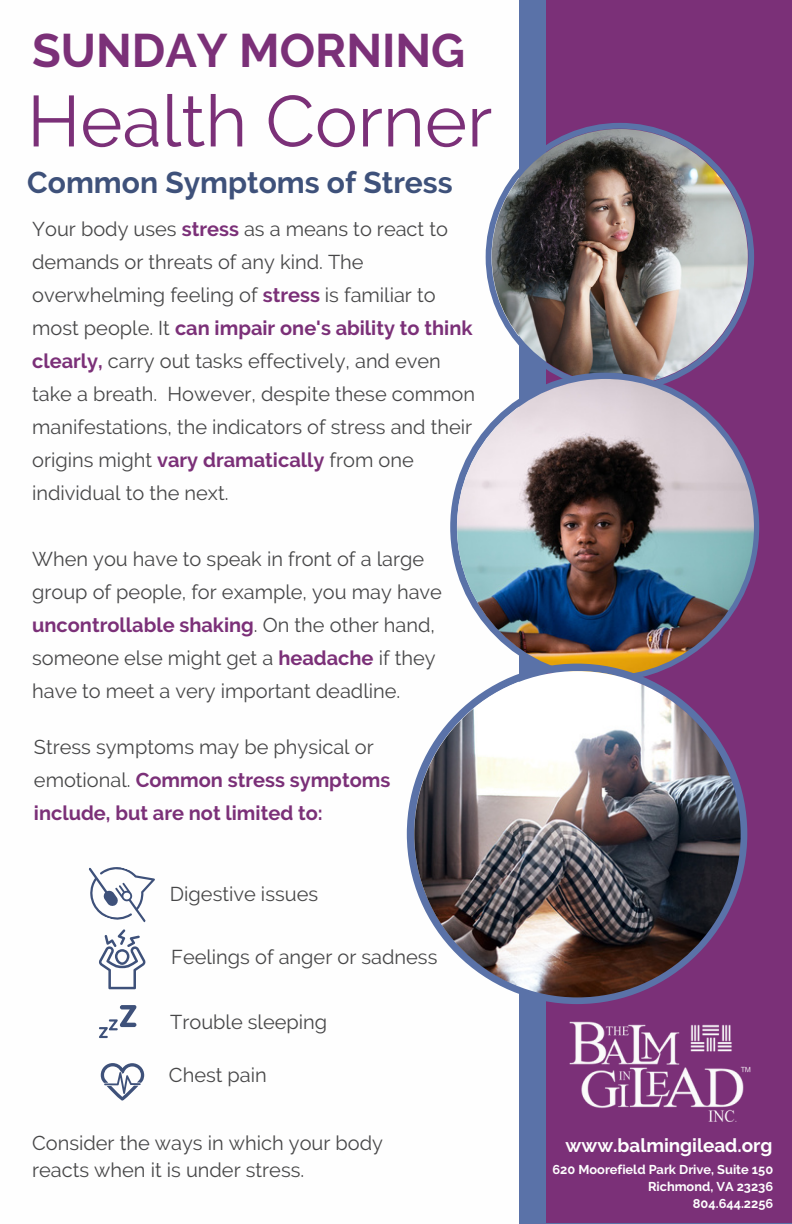
<style>
.page{position:relative;width:792px;height:1224px;background:#fff}
.page>*{position:absolute;margin:0;border:0;box-sizing:border-box;transform-origin:0 0}
.t1{font:72px "Raleway";color:#7b3078}
.t2{font:700 47px "Raleway";color:#7b3078}
.t3{font:700 30px "Raleway";color:#3e517a}
.t4{font:20px/33px "Raleway";color:#474748}
.t5{font:700 20px/33px "Raleway";color:#7b3078}
.t6{font:700 19px "Raleway";color:#fefefe}
.t7{font:700 12.8px/17px "Raleway";color:#fefefe;text-align:right}
.s1{font-weight:700;color:#7b3078}
.s2{font-weight:400;color:#474748}
</style>
<div class="page">
<div style="left:519px;top:0;width:273px;height:1224px;background:#5a72a8"></div>
<div style="left:546px;top:0;width:246px;height:1223px;background:#7b3078"></div>
<svg style="left:486px;top:123px;width:268px;height:250px"></svg>
<img style="left:492px;top:129px;width:256px;height:256px;border-radius:50%">
<img style="left:569px;top:1021px;width:182px;height:101px">
<svg style="left:450px;top:373px;width:309px;height:291px"></svg>
<img style="left:457px;top:379px;width:297px;height:297px;border-radius:50%">
<svg style="left:407px;top:664px;width:340px;height:340px"></svg>
<img style="left:414px;top:671px;width:327px;height:326px;border-radius:50%">
<svg style="left:88px;top:867px;width:67px;height:122px"></svg>
<svg style="left:99px;top:1005px;width:37px;height:33px"></svg>
<svg style="left:101px;top:1063px;width:43px;height:38px"></svg>
<h2 class="t2" style="left:32px;top:22px;width:435px">SUNDAY MORNING</h2>
<h1 class="t1" style="left:27px;top:79px;width:467px">Health Corner</h1>
<h3 class="t3" style="left:27px;top:165px;width:427px">Common Symptoms of Stress</h3>
<p class="t4" style="left:32px;top:213px;width:444px">Your body uses <span class="s1">stress</span> as a means to react to demands or threats of any kind. The overwhelming feeling of <span class="s1">stress</span> is familiar to most people. It <span class="s1">can impair one's ability to think clearly,</span> carry out tasks effectively, and even take a breath. However, despite these common manifestations, the indicators of stress and their origins might <span class="s1">vary dramatically</span> from one individual to the next.</p>
<p class="t4" style="left:32px;top:543px;width:411px">When you have to speak in front of a large group of people, for example, you may have <span class="s1">uncontrollable shaking</span>. On the other hand, someone else might get a <span class="s1">headache</span> if they have to meet a very important deadline.</p>
<p class="t5" style="left:34px;top:731px;width:358px"><span class="s2">Stress symptoms may be physical or emotional.</span> Common stress symptoms include, but are not limited to:</p>
<p class="t4" style="left:170px;top:877px;width:150px">Digestive issues</p>
<p class="t4" style="left:171px;top:940px;width:268px">Feelings of anger or sadness</p>
<p class="t4" style="left:170px;top:1005px;width:158px">Trouble sleeping</p>
<p class="t4" style="left:169px;top:1058px;width:99px">Chest pain</p>
<p class="t4" style="left:32px;top:1129px;width:352px;line-height:27px">Consider the ways in which your body reacts when it is under stress.</p>
<p class="t6" style="left:566px;top:1134px;width:208px">www.balmingilead.org</p>
<p class="t7" style="left:553px;top:1161px;width:222px">620 Moorefield Park Drive, Suite 150<br>Richmond, VA 23236<br>804.644.2256</p>
</div>
